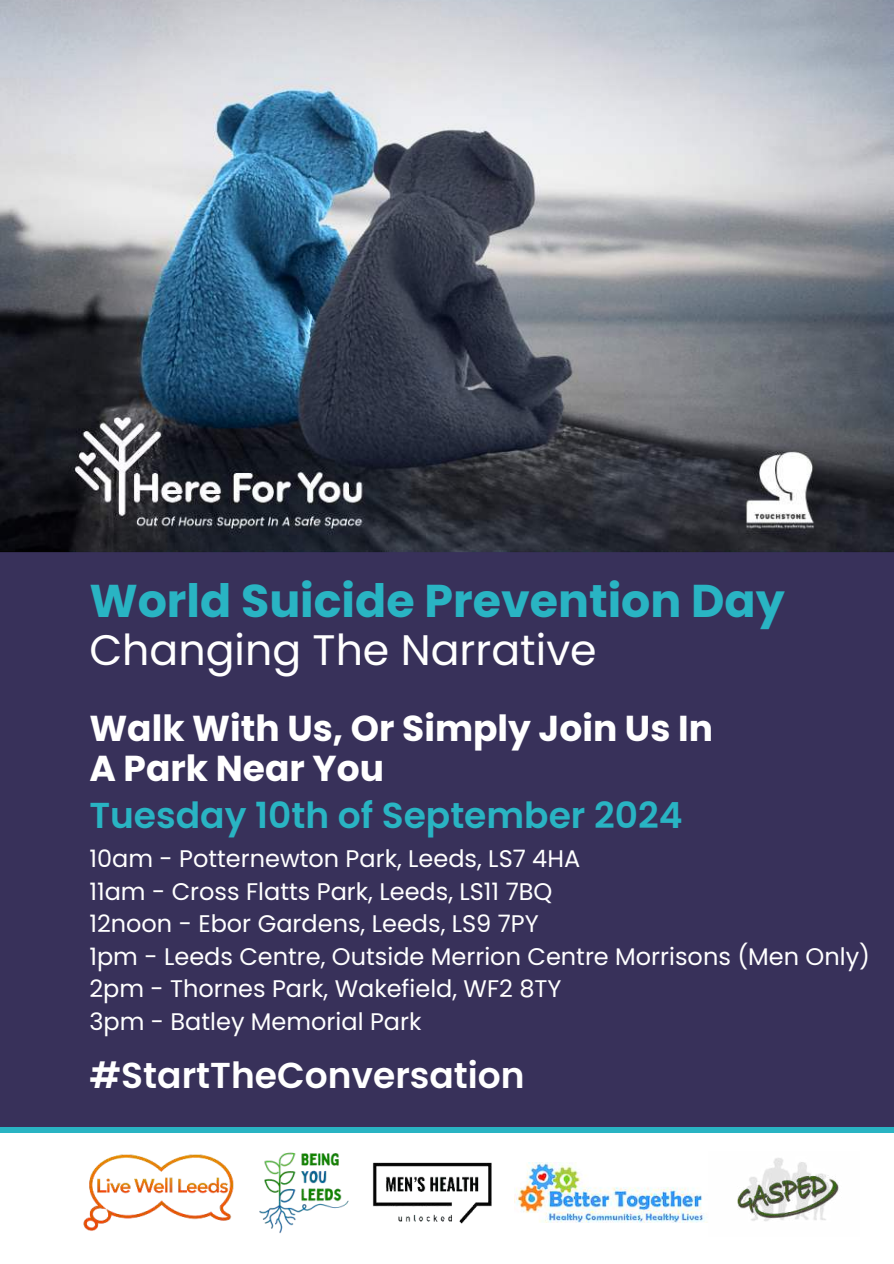
<style>
.page{position:relative;width:894px;height:1264px;background:#fff}
.page>*{position:absolute;margin:0;border:0;box-sizing:border-box;transform-origin:0 0}
.t1{font:700 45.9px "Poppins";color:#29b4c3}
.t2{font:42.6px "Poppins";color:#fff}
.t3{font:700 36px/39.3px "Poppins";color:#fff}
.t4{font:600 36px "Poppins";color:#29b4c3}
.t5{font:600 36px "Poppins";color:#fff}
.t6{font:24px/32.5px "Poppins";color:#fff}
</style>
<div class="page">
<div style="left:0;top:0;width:893px;height:1263px;background:#38315a"></div>
<img style="left:0;top:0;width:893px;height:552px">
<div style="left:0;top:1127px;width:893px;height:136px;background:#fff"></div>
<img style="left:514px;top:1162px;width:192px;height:60px">
<img style="left:83px;top:1154px;width:151px;height:77px">
<img style="left:259px;top:1152px;width:90px;height:81px">
<img style="left:353px;top:1132px;width:159px;height:92px">
<img style="left:737px;top:1158px;width:102px;height:64px">
<div style="left:0;top:1127px;width:893px;height:5px;background:#29b4c3"></div>
<h1 class="t1" style="left:89px;top:574px;width:696px">World Suicide Prevention Day</h1>
<h2 class="t2" style="left:89px;top:625px;width:508px">Changing The Narrative</h2>
<h3 class="t3" style="left:89px;top:709px;width:625px">Walk With Us, Or Simply Join Us In<br>A Park Near You</h3>
<h3 class="t4" style="left:89px;top:794px;width:594px">Tuesday 10th of September 2024</h3>
<p class="t6" style="left:89px;top:842px;width:782px">10am - Potternewton Park, Leeds, LS7 4HA<br>11am - Cross Flatts Park, Leeds, LS11 7BQ<br>12noon - Ebor Gardens, Leeds, LS9 7PY<br>1pm - Leeds Centre, Outside Merrion Centre Morrisons (Men Only)<br>2pm - Thornes Park, Wakefield, WF2 8TY<br>3pm - Batley Memorial Park</p>
<h3 class="t5" style="left:89px;top:1054px;width:437px">#StartTheConversation</h3>
</div>
